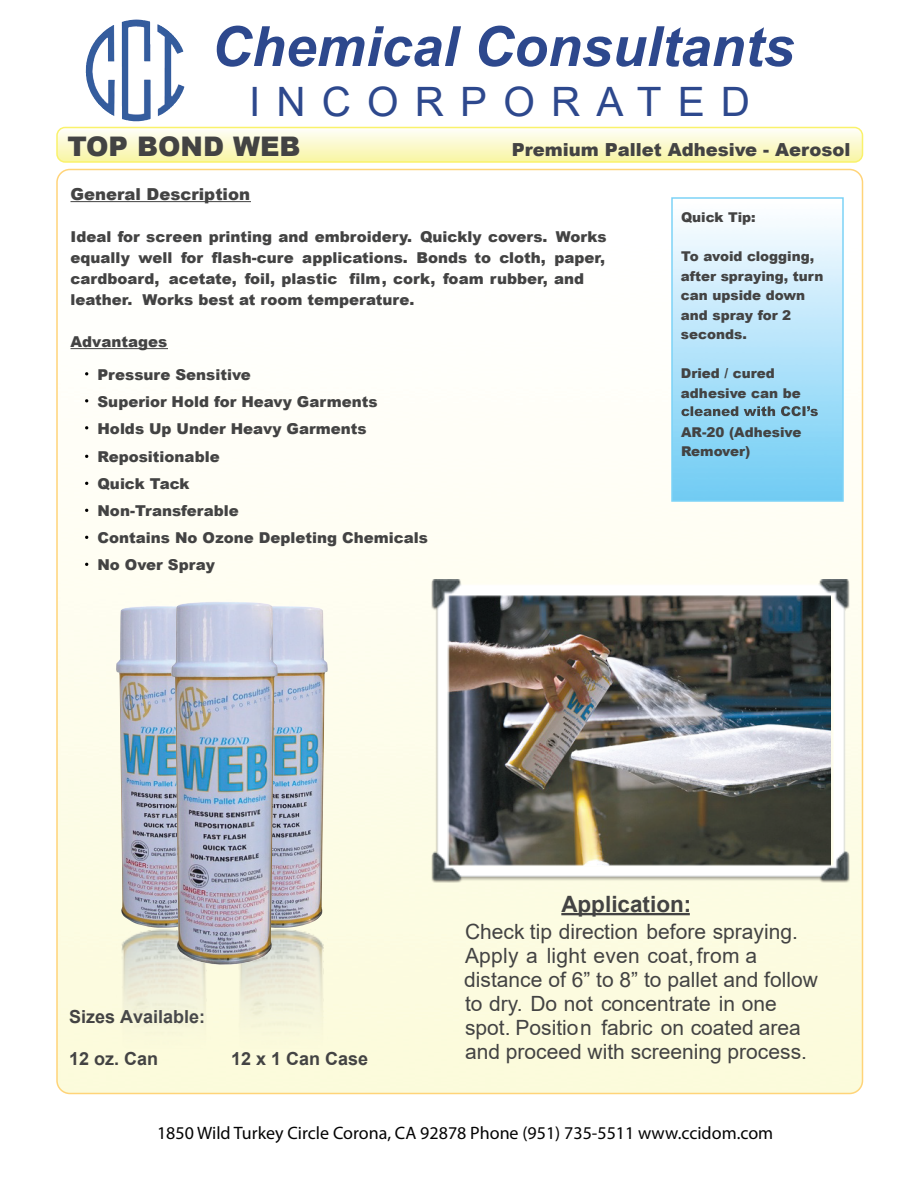
<style>
.page{position:relative;width:918px;height:1188px;background:#fff}
.page>*{position:absolute;margin:0;border:0;box-sizing:border-box;transform-origin:0 0}
.t1{font:italic 700 55.5px "Arial";color:#2d488d}
.t2{font:40.5px "Arial";letter-spacing:.4em;color:#2d488d}
.t3{font:900 27px "Arial";color:#434343}
.t4{font:700 22.5px "Arial";color:#434343}
.t5{font:21px/24px "Arial";color:#434343}
.t6{font:18px "Myriad Pro";color:#040404}
.t7{font:700 18px "Arial";color:#434343}
.t8{font:900 18px "Arial";color:#434343}
.t9{font:900 16.5px "Arial";color:#434343}
.t10{font:900 15px/27px "Arial";color:#434343}
.t11{font:900 13.5px/19.5px "Arial";color:#434343}
</style>
<div class="page">
<div style="left:56px;top:127px;width:807px;height:36px;border:2px solid #f8ec20;border-radius:8px"></div>
<hr style="left:70px;top:201px;width:181px;height:1px;background:#434343">
<hr style="left:70px;top:348px;width:98px;height:1px;background:#434343">
<hr style="left:561px;top:913px;width:129px;height:2px;background:#434343">
<div style="left:671px;top:197px;width:173px;height:305px;border:2px solid #7cd3f7"></div>
<img style="left:121px;top:20px;width:63px;height:102px">
<img style="left:431px;top:579px;width:419px;height:303px">
<img style="left:116px;top:606px;width:95px;height:452px">
<img style="left:233px;top:606px;width:95px;height:452px">
<img style="left:171px;top:602px;width:107px;height:363px">
<div style="left:462px;top:970px;width:370px;height:23px;background:#fcfbdf"></div>
<svg style="left:681px;top:406px;width:137px;height:10px"></svg>
<h1 class="t1" style="left:212px;top:10px;width:584px">Chemical Consultants</h1>
<h2 class="t2" style="left:249px;top:73px;width:503px">INCORPORATED</h2>
<h3 class="t3" style="left:68px;top:127px;width:235px">TOP BOND WEB</h3>
<p class="t8" style="left:512px;top:137px;width:340px">Premium Pallet Adhesive - Aerosol</p>
<p class="t9" style="left:70px;top:182px;width:181px">General Description</p>
<p class="t10" style="left:70px;top:225px;width:538px;line-height:21px">Ideal for screen printing and embroidery. Quickly covers. Works equally well for flash-cure applications. Bonds to cloth, paper, cardboard, acetate, foil, plastic film, cork, foam rubber, and leather. Works best at room temperature.</p>
<p class="t10" style="left:71px;top:327px;width:98px">Advantages</p>
<p class="t10" style="left:98px;top:360px;width:282px">Pressure Sensitive<br>Superior Hold for Heavy Garments<br>Holds Up Under Heavy Garments</p>
<p class="t10" style="left:98px;top:443px;width:332px">Repositionable<br>Quick Tack<br>Non-Transferable<br>Contains No Ozone Depleting Chemicals<br>No Over Spray</p>
<p class="t11" style="left:681px;top:207px;width:76px">Quick Tip:</p>
<p class="t11" style="left:681px;top:246px;width:144px">To avoid clogging, after spraying, turn can upside down and spray for 2 seconds.</p>
<p class="t11" style="left:681px;top:363px;width:121px">Dried / cured adhesive can be</p>
<p class="t11" style="left:681px;top:422px;width:122px">AR-20 (Adhesive<br>Remover)</p>
<p class="t7" style="left:69px;top:1004px;width:138px">Sizes Available:</p>
<p class="t7" style="left:69px;top:1046px;width:91px">12 oz. Can</p>
<p class="t7" style="left:231px;top:1046px;width:139px">12 x 1 Can Case</p>
<h3 class="t4" style="left:561px;top:888px;width:132px">Application:</h3>
<h3 class="t5" style="left:465px;top:919px;width:334px">Check tip direction before spraying.<br>Apply a light even coat, from a</h3>
<h3 class="t5" style="left:465px;top:991px;width:344px">to dry. Do not concentrate in one spot. Position fabric on coated area and proceed with screening process.</h3>
<h3 class="t5" style="left:464px;top:968px;width:355px">distance of 6” to 8” to pallet and follow</h3>
<p class="t6" style="left:157px;top:1121px;width:618px">1850 Wild Turkey Circle Corona, CA 92878 Phone (951) 735-5511 www.ccidom.com</p>
</div>
